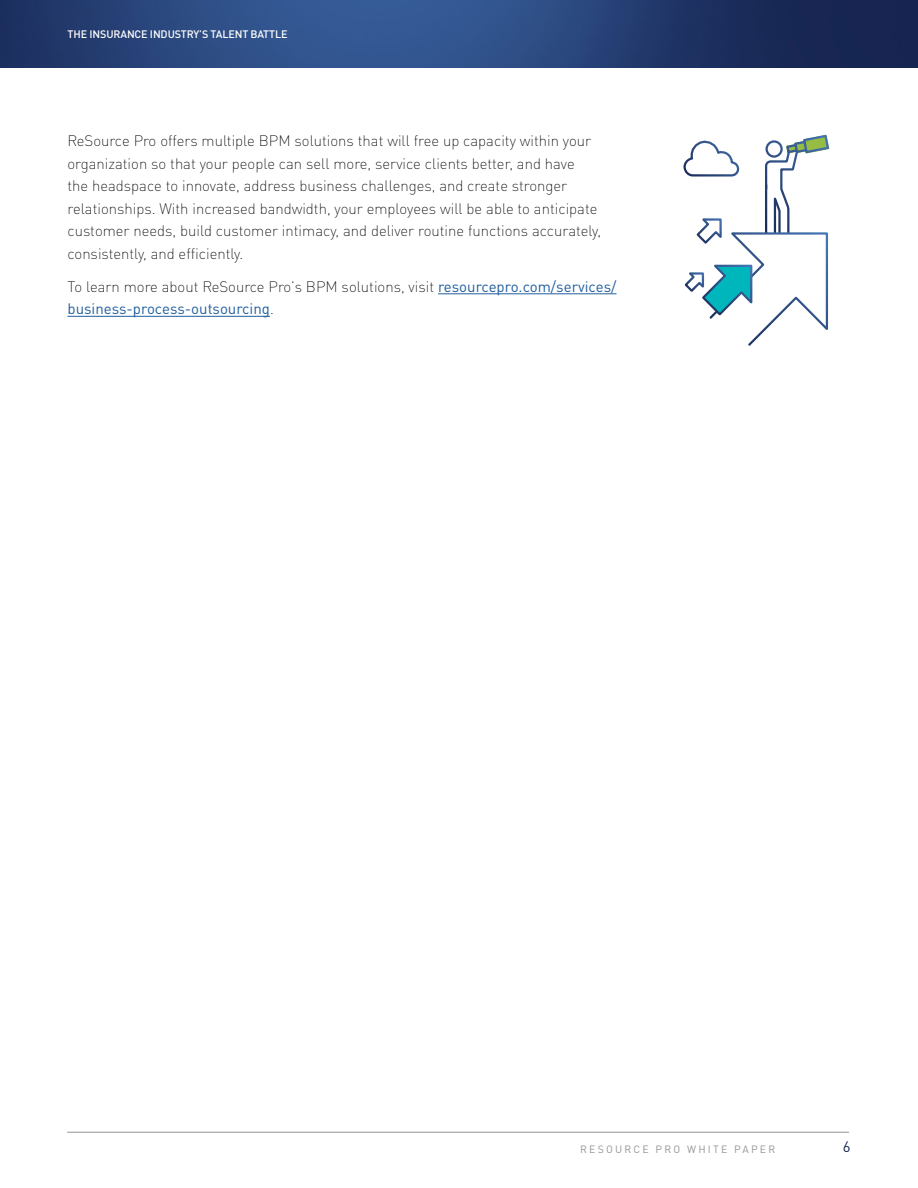
<style>
.page{position:relative;width:918px;height:1188px;background:#fff}
.page>*{position:absolute;margin:0;border:0;box-sizing:border-box;transform-origin:0 0}
.t1{font:300 expanded 15px/22.5px "DINOT";color:#000}
.t2{font:15px/22.5px "DINOT";color:#215e9e}
.t3{font:15px "DINOT";color:#182957}
.t4{font:500 10.65px "DINOT";letter-spacing:-.01em;color:#fff}
.t5{font:10.5px "DINOT";letter-spacing:.21em;color:#939598}
.s1{font-weight:300;font-stretch:expanded;color:#000}
</style>
<div class="page">
<img style="left:0;top:0;width:918px;height:68px">
<hr style="left:67px;top:1132px;width:782px;height:1px;background:#939598">
<hr style="left:438px;top:293px;width:179px;height:1px;background:#215e9e">
<hr style="left:68px;top:316px;width:202px;height:1px;background:#215e9e">
<svg style="left:683px;top:134px;width:147px;height:212px"></svg>
<p class="t4" style="left:68px;top:26px;width:222px">THE INSURANCE INDUSTRY S’ TALENT BATTLE</p>
<p class="t1" style="left:68px;top:129px;width:535px">ReSource Pro offers multiple BPM solutions that will free up capacity within your organization so that your people can sell more, service clients better, and have<br>the headspace to innovate, address business challenges, and create stronger relationships. With increased bandwidth, your employees will be able to anticipate customer needs, build customer intimacy, and deliver routine functions accurately, consistently, and efficiently.</p>
<p class="t2" style="left:68px;top:274px;width:551px"><span class="s1">To learn more about ReSource Pro s’ BPM solutions, visit</span> resourcepro.com/services/ business-process-outsourcing<span class="s1">.</span></p>
<p class="t5" style="left:580px;top:1141px;width:70px">RESOURCE</p>
<p class="t5" style="left:656px;top:1141px;width:26px">PRO</p>
<p class="t5" style="left:687px;top:1141px;width:42px">WHITE</p>
<p class="t5" style="left:734px;top:1141px;width:43px">PAPER</p>
<p class="t3" style="left:843px;top:1135px;width:9px">6</p>
</div>
